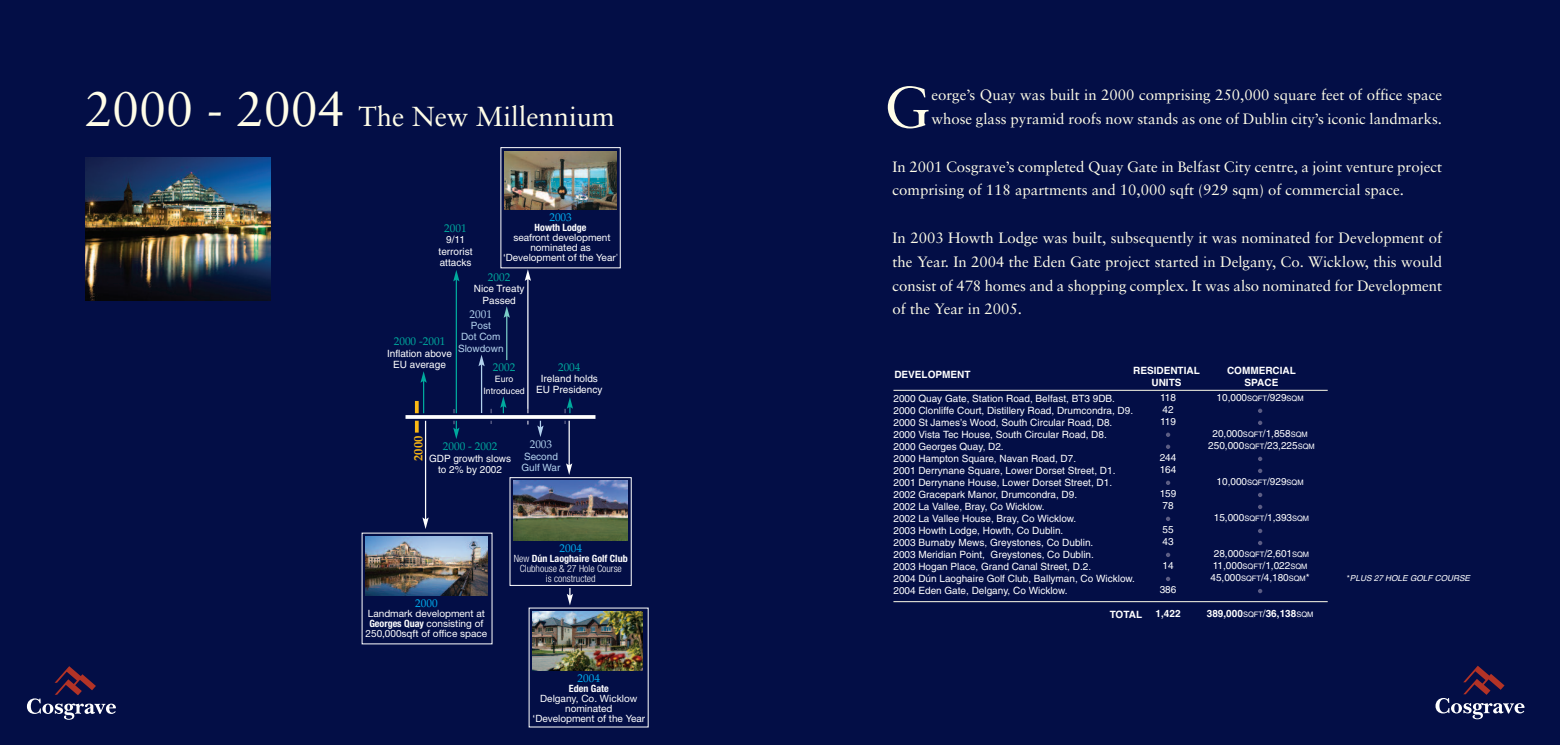
<style>
.page{position:relative;width:1560px;height:745px;background:#fff}
.page>*{position:absolute;margin:0;border:0;box-sizing:border-box;transform-origin:0 0}
.t1{font:58.25px "Sabon";color:#fffde8}
.t2{font:27.5px "Sabon";color:#fffde8}
.t3{font:15px/23.8px "Sabon";color:#fffde8}
.t4{font:700 12.5px "Palatino";color:#fcb814}
.t5{font:11.25px "Palatino";color:#00a99d}
.t6{font:11.25px "Palatino";color:#00aeef}
.t7{font:11.25px "Palatino";color:#b2d1ed}
.t8{font:10px/12px "Helvetica";color:#fff;text-align:center}
.t9{font:10px/10px "Helvetica Neue";color:#fff;text-align:center}
.t10{font:300 condensed 10px/10px "Helvetica Neue";color:#fff;text-align:center}
.t11{font:700 10px/12px "Helvetica";color:#fff;text-align:center}
.t12{font:10px/11.2px "Helvetica";color:#b2d1ed;text-align:center}
.t13{font:10px "Helvetica Bold TT";color:#fff}
.t14{font:700 condensed 10px "Helvetica Neue";color:#fff}
.t15{font:8.75px/11.2px "Helvetica";color:#fff;text-align:center}
.t16{font:italic 8.25px "Helvetica";color:#fff}
.s1{font-size:48.75px}
.s2{font-weight:300;font-stretch:condensed}
.s3{font-weight:700;font-stretch:condensed}
.s4{font-weight:700}
.s5{font-size:7.5px}
.s6{font-family:"Helvetica";font-size:7.5px}
.s7{font-family:"Helvetica"}
.s8{font-style:normal}
</style>
<div class="page">
<div style="left:780px;top:0;width:779px;height:744px;background:#030e46"></div>
<svg style="left:1435px;top:665px;width:89px;height:53px"></svg>
<div style="left:0;top:0;width:780px;height:744px;background:#030e46"></div>
<svg style="left:27px;top:666px;width:89px;height:53px"></svg>
<svg style="left:1166px;top:432px;width:4px;height:4px"></svg>
<svg style="left:1166px;top:444px;width:4px;height:4px"></svg>
<svg style="left:1166px;top:480px;width:4px;height:4px"></svg>
<svg style="left:1166px;top:516px;width:4px;height:4px"></svg>
<svg style="left:1166px;top:552px;width:4px;height:4px"></svg>
<svg style="left:1166px;top:576px;width:4px;height:4px"></svg>
<svg style="left:1258px;top:589px;width:4px;height:4px"></svg>
<svg style="left:1258px;top:540px;width:4px;height:5px"></svg>
<svg style="left:1258px;top:528px;width:4px;height:5px"></svg>
<svg style="left:1258px;top:504px;width:4px;height:5px"></svg>
<svg style="left:1258px;top:492px;width:4px;height:5px"></svg>
<svg style="left:1258px;top:468px;width:4px;height:5px"></svg>
<svg style="left:1258px;top:456px;width:4px;height:5px"></svg>
<svg style="left:1258px;top:420px;width:4px;height:5px"></svg>
<svg style="left:1258px;top:408px;width:4px;height:5px"></svg>
<hr style="left:893px;top:600px;width:434px;height:1px;background:#fffde8">
<hr style="left:893px;top:389px;width:434px;height:1px;background:#fffde8">
<img style="left:85px;top:157px;width:186px;height:143px">
<hr style="left:415px;top:400px;width:3px;height:32px;background:#fcb814">
<hr style="left:425px;top:420px;width:1px;height:99px;background:#fff">
<svg style="left:422px;top:517px;width:6px;height:11px"></svg>
<hr style="left:455px;top:279px;width:2px;height:150px;background:#00a99d">
<svg style="left:453px;top:270px;width:6px;height:11px"></svg>
<svg style="left:500px;top:396px;width:6px;height:17px"></svg>
<hr style="left:527px;top:278px;width:1px;height:146px;background:#fff">
<svg style="left:524px;top:269px;width:7px;height:12px"></svg>
<svg style="left:566px;top:588px;width:7px;height:17px"></svg>
<img style="left:532px;top:611px;width:111px;height:59px">
<img style="left:513px;top:480px;width:114px;height:59px">
<img style="left:365px;top:536px;width:122px;height:59px">
<hr style="left:481px;top:364px;width:1px;height:49px;background:#b2d1ed">
<svg style="left:478px;top:355px;width:6px;height:11px"></svg>
<hr style="left:423px;top:380px;width:1px;height:37px;background:#00a99d">
<svg style="left:420px;top:371px;width:6px;height:11px"></svg>
<hr style="left:568px;top:418px;width:1px;height:47px;background:#fff">
<svg style="left:566px;top:463px;width:6px;height:11px"></svg>
<hr style="left:506px;top:315px;width:1px;height:45px;background:#7accc8">
<svg style="left:504px;top:306px;width:6px;height:11px"></svg>
<svg style="left:537px;top:420px;width:6px;height:17px"></svg>
<svg style="left:453px;top:409px;width:6px;height:30px"></svg>
<svg style="left:564px;top:397px;width:9px;height:26px"></svg>
<svg style="left:405px;top:413px;width:190px;height:7px"></svg>
<hr style="left:405px;top:415px;width:190px;height:3px;background:#fff">
<img style="left:504px;top:151px;width:112px;height:58px">
<h2 class="t2" style="left:85px;top:105px;width:531px"><span class="s1">2000 - 2004</span> The New Millennium</h2>
<p class="t6" style="left:549px;top:212px;width:24px">2003</p>
<p class="t14" style="left:534px;top:221px;width:53px">Howth Lodge</p>
<p class="t9" style="left:503px;top:233px;width:116px">seafront development nominated as ‘Development of the Year<span class="s2">’</span></p>
<p class="t5" style="left:488px;top:273px;width:24px">2002</p>
<p class="t8" style="left:474px;top:284px;width:52px;line-height:11.2px">Nice Treaty<br>Passed</p>
<p class="t5" style="left:444px;top:224px;width:24px">2001</p>
<p class="t8" style="left:438px;top:235px;width:35px;line-height:11.2px">9/11 terrorist attacks</p>
<p class="t7" style="left:469px;top:309px;width:24px">2001</p>
<p class="t12" style="left:458px;top:321px;width:47px">Post<br>Dot Com<br>Slowdown</p>
<p class="t5" style="left:394px;top:337px;width:53px">2000 -2001</p>
<p class="t8" style="left:387px;top:348px;width:66px;line-height:11.2px">Inflation above<br>EU average</p>
<p class="t5" style="left:493px;top:363px;width:24px">2002</p>
<p class="t15" style="left:483px;top:374px;width:43px">Euro<br>Introduced</p>
<p class="t5" style="left:558px;top:362px;width:24px">2004</p>
<p class="t8" style="left:536px;top:374px;width:68px;line-height:11.2px">Ireland holds<br>EU Presidency</p>
<p class="t4" style="left:411px;top:460px;width:26px;rotate:-90deg">2000</p>
<p class="t5" style="left:443px;top:442px;width:56px">2000 - 2002</p>
<p class="t8" style="left:429px;top:453px;width:83px;line-height:11.2px">GDP growth slows to 2% by 2002</p>
<p class="t7" style="left:529px;top:440px;width:24px">2003</p>
<p class="t12" style="left:521px;top:451px;width:41px;text-align:left">Second<br>Gulf War</p>
<p class="t6" style="left:415px;top:598px;width:24px">2000</p>
<p class="t9" style="left:365px;top:609px;width:123px">Landmark development at<br><span class="s3">Georges Quay</span> consisting of<br>250,000sqft of office space</p>
<p class="t6" style="left:559px;top:543px;width:24px">2004</p>
<p class="t10" style="left:514px;top:553px;width:115px">New <span class="s4">Dún Laoghaire Golf Club<br></span>Clubhouse &amp; 27 Hole Course<br>is constructed</p>
<p class="t6" style="left:577px;top:673px;width:24px">2004</p>
<p class="t14" style="left:569px;top:682px;width:41px">Eden Gate</p>
<p class="t9" style="left:532px;top:694px;width:114px">Delgany, Co. Wicklow nominated<br>‘Development of the Year</p>
<h1 class="t1" style="left:884px;top:83px;width:47px">G</h1>
<h3 class="t3" style="left:931px;top:84px;width:512px">eorge’s Quay was built in 2000 comprising 250,000 square feet of office space whose glass pyramid roofs now stands as one of Dublin city’s iconic landmarks.</h3>
<h3 class="t3" style="left:892px;top:156px;width:551px">In 2001 Cosgrave’s completed Quay Gate in Belfast City centre, a joint venture project comprising of 118 apartments and 10,000 sqft (929 sqm) of commercial space.</h3>
<p class="t3" style="left:892px;top:227px;width:551px;text-align:justify">In 2003 Howth Lodge was built, subsequently it was nominated for Development of the Year. In 2004 the Eden Gate project started in Delgany, Co. Wicklow, this would consist of 478 homes and a shopping complex. It was also nominated for Development of the Year in 2005.</p>
<p class="t11" style="left:1132px;top:364px;width:68px">RESIDENTIAL<br>UNITS</p>
<p class="t11" style="left:1226px;top:364px;width:70px">COMMERCIAL<br>SPACE</p>
<p class="t8" style="left:1216px;top:392px;width:88px">10,000<span class="s5">SQFT</span>/929<span class="s5">SQM</span></p>
<p class="t8" style="left:1208px;top:428px;width:108px">20,000<span class="s5">SQFT</span>/1,858<span class="s5">SQM<br></span>250,000<span class="s5">SQFT</span>/23,225<span class="s5">SQM</span></p>
<p class="t8" style="left:1216px;top:476px;width:88px">10,000<span class="s5">SQFT</span>/929<span class="s5">SQM</span></p>
<p class="t8" style="left:1213px;top:512px;width:97px">15,000<span class="s5">SQFT</span>/1,393<span class="s5">SQM</span></p>
<p class="t8" style="left:1210px;top:548px;width:101px">28,000<span class="s5">SQFT</span>/2,601<span class="s5">SQM<br></span>11,000<span class="s5">SQFT</span>/1,022<span class="s5">SQM<br></span>45,000<span class="s5">SQFT</span>/4,180<span class="s5">SQM</span>*</p>
<p class="t13" style="left:1206px;top:607px;width:108px">389,000<span class="s6">SQFT</span><span class="s7">/</span>36,138<span class="s6">SQM</span></p>
<p class="t11" style="left:894px;top:368px;width:78px">DEVELOPMENT</p>
<p class="t8" style="left:1159px;top:392px;width:17px;text-align:left">118<br>42<br>119</p>
<p class="t8" style="left:1159px;top:452px;width:18px;text-align:left">244<br>164</p>
<p class="t8" style="left:1159px;top:488px;width:18px;text-align:left">159<br>78</p>
<p class="t8" style="left:1162px;top:524px;width:13px;text-align:left">55<br>43</p>
<p class="t8" style="left:1162px;top:560px;width:13px">14</p>
<p class="t8" style="left:1159px;top:584px;width:18px">386</p>
<p class="t13" style="left:1155px;top:607px;width:27px">1,422</p>
<p class="t8" style="left:893px;top:393px;width:243px;text-align:left">2000 Quay Gate, Station Road, Belfast, BT3 9DB.<br>2000 Clonliffe Court, Distillery Road, Drumcondra, D9.<br>2000 St James’s Wood, South Circular Road, D8.<br>2000 Vista Tec House, South Circular Road, D8.<br>2000 Georges Quay, D2.<br>2000 Hampton Square, Navan Road, D7.<br>2001 Derrynane Square, Lower Dorset Street, D1.<br>2001 Derrynane House, Lower Dorset Street, D1.<br>2002 Gracepark Manor, Drumcondra, D9.<br>2002 La Vallee, Bray, Co Wicklow.<br>2002 La Vallee House, Bray, Co Wicklow.<br>2003 Howth Lodge, Howth, Co Dublin.<br>2003 Burnaby Mews, Greystones, Co Dublin.<br>2003 Meridian Point, Greystones, Co Dublin.<br>2003 Hogan Place, Grand Canal Street, D.2.<br>2004 Dún Laoghaire Golf Club, Ballyman, Co Wicklow.<br>2004 Eden Gate, Delgany, Co Wicklow.</p>
<p class="t11" style="left:1109px;top:608px;width:34px">TOTAL</p>
<p class="t16" style="left:1346px;top:573px;width:125px"><span class="s8">*</span>PLUS 27 HOLE GOLF COURSE</p>
</div>
